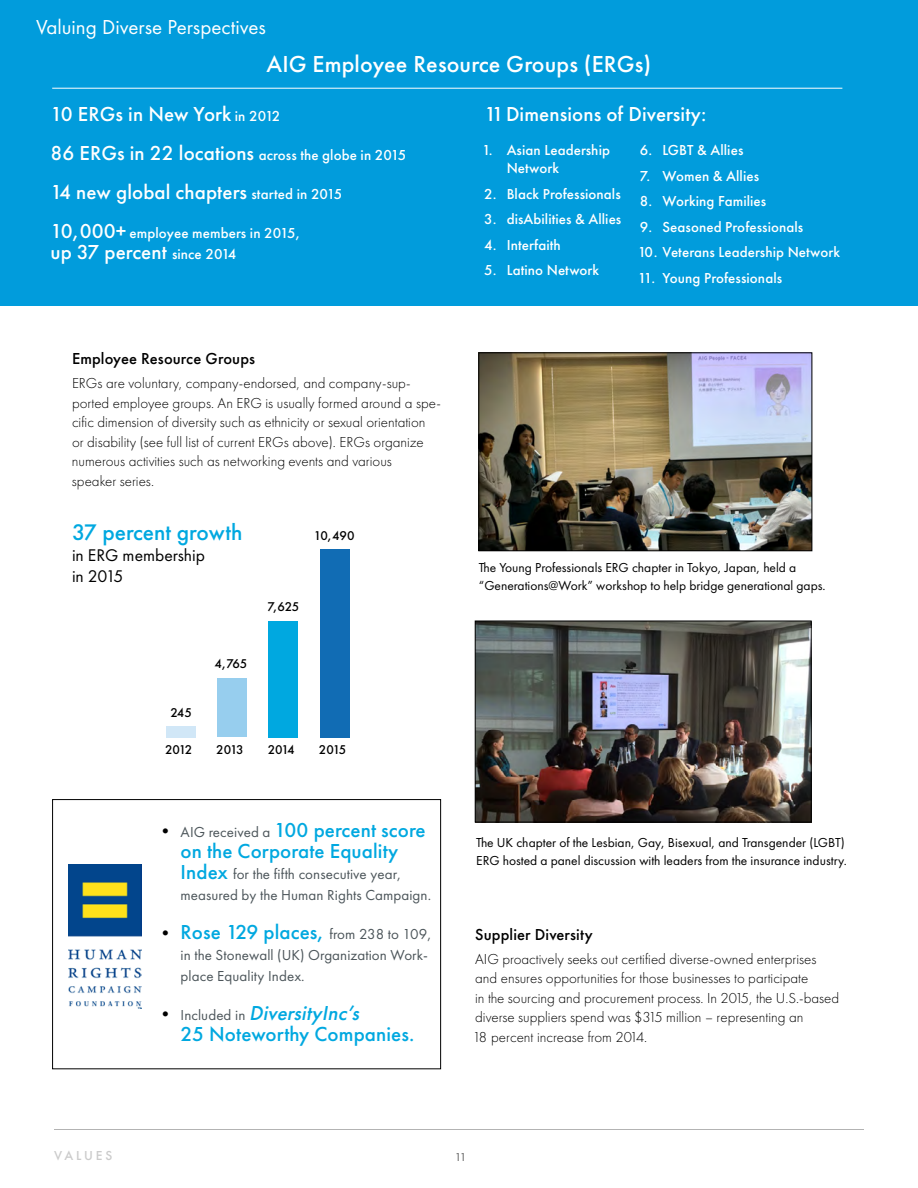
<style>
.page{position:relative;width:918px;height:1188px;background:#fff}
.page>*{position:absolute;margin:0;border:0;box-sizing:border-box;transform-origin:0 0}
.t1{font:500 24px "Futura PT";letter-spacing:.005em;color:#fff}
.t2{font:500 23.4px "Futura PT";color:#00a8e0}
.t3{font:500 21px/21px "Futura PT";letter-spacing:.005em;color:#00a8e0;text-align:center}
.t4{font:500 21px "Futura PT";letter-spacing:.005em;color:#fff}
.t5{font:21px "Futura PT";color:#fff}
.t6{font:17.55px/21px "Futura PT";color:#000}
.t7{font:500 16.5px "Futura PT";letter-spacing:.005em;color:#000}
.t8{font:300 15px/19.5px "Futura PT";color:#000}
.t9{font:500 15px "Futura PT";letter-spacing:.005em;color:#fff}
.t10{font:15px/21px "Futura PT";letter-spacing:.005em;color:#4c555a}
.t11{font:13.5px/18px "Futura PT";color:#000}
.t12{font:500 13.5px "Futura PT";letter-spacing:.21em;color:#cbcbcb}
.t13{font:500 13.2px "Futura PT";letter-spacing:-.01em;color:#000}
.t14{font:500 12px "Futura PT";color:#000}
.s1{font-size:15px}
.s2{font-size:21px}
.s3{font-size:18px;color:#000}
.s4{font-weight:400;font-size:15px;color:#4c555a}
.s5{font-weight:500;font-size:21px;color:#00a8e0}
.s6{font-style:italic}
</style>
<div class="page">
<hr style="left:54px;top:1129px;width:810px;height:1px;background:#b3b3b3">
<div style="left:0;top:0;width:918px;height:306px;background:#019cdc"></div>
<hr style="left:52px;top:88px;width:790px;height:1px;background:#fff">
<div style="left:52px;top:799px;width:389px;height:270px;border:1px solid #000"></div>
<div style="left:166px;top:726px;width:29px;height:11px;background:#d1e7f7"></div>
<div style="left:217px;top:678px;width:30px;height:59px;background:#97ceee"></div>
<div style="left:268px;top:621px;width:30px;height:116px;background:#00a8e0"></div>
<div style="left:320px;top:547px;width:29px;height:190px;background:#116cb4"></div>
<div style="left:308px;top:530px;width:52px;height:19px;background:#fff"></div>
<img style="left:68px;top:864px;width:74px;height:145px">
<img style="left:481px;top:355px;width:329px;height:194px">
<div style="left:479px;top:353px;width:333px;height:198px;border:1px solid #000"></div>
<img style="left:477px;top:623px;width:332px;height:197px">
<div style="left:475px;top:621px;width:336px;height:201px;border:1px solid #000"></div>
<h3 class="t5" style="left:36px;top:15px;width:232px">Valuing Diverse Perspectives</h3>
<h1 class="t1" style="left:267px;top:50px;width:386px">AIG Employee Resource Groups (ERGs)</h1>
<h3 class="t4" style="left:50px;top:102px;width:231px">10 ERGs in New York <span class="s1">in 2012</span></h3>
<p class="t9" style="left:50px;top:146px;width:357px"><span class="s2">86 ERGs in 22 locations</span> across the globe in 2015</p>
<h3 class="t4" style="left:50px;top:180px;width:293px">14 new global chapters <span class="s1">started in 2015</span></h3>
<p class="t9" style="left:50px;top:224px;width:252px"><span class="s2">10,000+</span> employee members in 2015,</p>
<h3 class="t4" style="left:50px;top:240px;width:187px">up 37 percent <span class="s1">since 2014</span></h3>
<h3 class="t4" style="left:485px;top:101px;width:223px">11Dimensions of Diversity:</h3>
<p class="t9" style="left:484px;top:141px;width:127px">1. Asian Leadership</p>
<p class="t9" style="left:640px;top:141px;width:105px">6. LGBT &amp; Allies</p>
<p class="t9" style="left:507px;top:159px;width:54px">Network</p>
<p class="t9" style="left:640px;top:167px;width:121px">7. Women &amp; Allies</p>
<p class="t9" style="left:484px;top:185px;width:138px">2. Black Professionals</p>
<p class="t9" style="left:640px;top:192px;width:128px">8. Working Families</p>
<p class="t9" style="left:484px;top:210px;width:139px">3. disAbilities &amp; Allies</p>
<p class="t9" style="left:640px;top:218px;width:165px">9. Seasoned Professionals</p>
<p class="t9" style="left:484px;top:236px;width:78px">4. Interfaith</p>
<p class="t9" style="left:640px;top:243px;width:202px">10. Veterans Leadership Network</p>
<p class="t9" style="left:484px;top:261px;width:117px">5. Latino Network</p>
<p class="t9" style="left:640px;top:269px;width:144px">11. Young Professionals</p>
<p class="t7" style="left:72px;top:349px;width:185px">Employee Resource Groups</p>
<p class="t8" style="left:72px;top:374px;width:371px">ERGs are voluntary, company-endorsed, and company-sup&shy;ported employee groups. An ERG is usually formed around a spe&shy;cific dimension of diversity such as ethnicity or sexual orientation<br>or disability (see full list of current ERGs above). ERGs organize numerous activities such as networking events and various<br>speaker series.</p>
<h2 class="t2" style="left:72px;top:518px;width:172px">37 percent growth</h2>
<p class="t13" style="left:314px;top:528px;width:42px">10,490</p>
<p class="t6" style="left:72px;top:544px;width:135px">in ERG membership in 2015</p>
<p class="t13" style="left:268px;top:599px;width:33px">7,625</p>
<p class="t13" style="left:215px;top:656px;width:34px">4,765</p>
<p class="t13" style="left:170px;top:705px;width:23px">245</p>
<p class="t13" style="left:165px;top:742px;width:29px">2012</p>
<p class="t13" style="left:216px;top:742px;width:29px">2013</p>
<p class="t13" style="left:268px;top:742px;width:28px">2014</p>
<p class="t13" style="left:319px;top:742px;width:29px">2015</p>
<h3 class="t3" style="left:157px;top:819px;width:270px"><span class="s3">•</span> <span class="s4">AIG received a</span> 100 percent score on the Corporate Equality</h3>
<p class="t10" style="left:181px;top:863px;width:252px"><span class="s5">Index</span> for the fifth consecutive year, measured by the Human Rights Campaign.</p>
<h3 class="t3" style="left:157px;top:921px;width:277px"><span class="s3">•</span> Rose 129 places, <span class="s4">from 238 to 109,</span></h3>
<p class="t10" style="left:181px;top:944px;width:249px">in the Stonewall (UK) Organization Work&shy;place Equality Index.</p>
<h3 class="t3" style="left:181px;top:1002px;width:235px;text-align:left;text-indent:-24px"><span class="s3">•</span> <span class="s4">I n c l u d e d i n</span> <span class="s6">DiversityInc’s<br></span>25 Noteworthy Companies.</h3>
<p class="t11" style="left:479px;top:558px;width:348px">The Young Professionals ERG chapter in Tokyo, Japan, held a “Generations@Work” workshop to help bridge generational gaps.</p>
<p class="t11" style="left:476px;top:834px;width:372px">The UK chapter of the Lesbian, Gay, Bisexual, and Transgender (LGBT)<br>ERG hosted a panel discussion with leaders from the insurance industry.</p>
<p class="t7" style="left:475px;top:924px;width:119px">Supplier Diversity</p>
<p class="t8" style="left:475px;top:949px;width:365px">AIG proactively seeks out certified diverse-owned enterprises and ensures opportunities for those businesses to participate<br>in the sourcing and procurement process. In 2015, the U.S.-based diverse suppliers spend was $315 million – representing an<br>18 percent increase from 2014.</p>
<p class="t12" style="left:54px;top:1147px;width:60px">VALUES</p>
<p class="t14" style="left:454px;top:1150px;width:14px">11</p>
</div>
